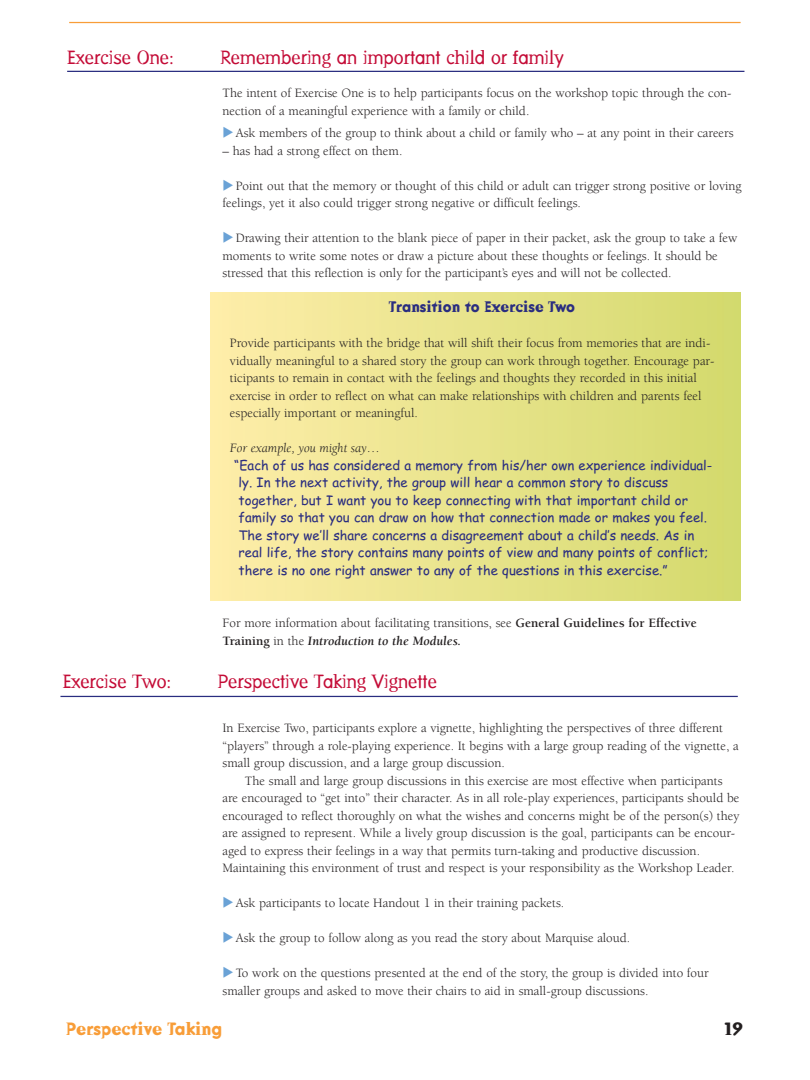
<style>
.page{position:relative;width:810px;height:1080px;background:#fff}
.page>*{position:absolute;margin:0;border:0;box-sizing:border-box;transform-origin:0 0}
.t1{font:18.75px "Dead History Roman";color:#c40c37}
.t2{font:700 17.5px "Dead History";color:#f89d38}
.t3{font:700 17.5px "Dead History";color:#231f20}
.t4{font:700 15px "Dead History";color:#2a2d80}
.t5{font:13.12px/17.5px "Berkeley";color:#231f20}
.t6{font:13.12px/17.5px "Comic Sans MS";color:#2a2d80}
.t7{font:italic 13.12px "Berkeley";color:#231f20}
.s1{font-weight:700}
.s2{font-weight:700;font-style:italic}
</style>
<div class="page">
<div style="left:211px;top:293px;width:530px;height:308px;background:linear-gradient(to right,#feeeaa,#d3d96d)"></div>
<hr style="left:69px;top:22px;width:672px;height:1px;background:#f89d38">
<hr style="left:67px;top:71px;width:677px;height:1px;background:#2a2d80">
<hr style="left:60px;top:696px;width:678px;height:1px;background:#2a2d80">
<h1 class="t1" style="left:67px;top:46px;width:109px">Exercise One:</h1>
<h1 class="t1" style="left:221px;top:46px;width:344px">Remembering an important child or family</h1>
<p class="t5" style="left:222px;top:85px;width:511px">The intent of Exercise One is to help participants focus on the workshop topic through the con&shy;nection of a meaningful experience with a family or child.</p>
<p class="t5" style="left:236px;top:125px;width:500px">Ask members of the group to think about a child or family who – at any point in their careers</p>
<p class="t5" style="left:222px;top:143px;width:181px">– has had a strong effect on them.</p>
<p class="t5" style="left:222px;top:178px;width:521px;text-indent:13px">Point out that the memory or thought of this child or adult can trigger strong positive or loving feelings, yet it also could trigger strong negative or difficult feelings.</p>
<p class="t5" style="left:222px;top:230px;width:516px;text-indent:13px">Drawing their attention to the blank piece of paper in their packet, ask the group to take a few moments to write some notes or draw a picture about these thoughts or feelings. It should be stressed that this reflection is only for the participant’s eyes and will not be collected.</p>
<p class="t4" style="left:389px;top:298px;width:187px">Transition to Exercise Two</p>
<p class="t5" style="left:230px;top:335px;width:486px">Provide participants with the bridge that will shift their focus from memories that are indi&shy;vidually meaningful to a shared story the group can work through together. Encourage par&shy;ticipants to remain in contact with the feelings and thoughts they recorded in this initial exercise in order to reflect on what can make relationships with children and parents feel especially important or meaningful.</p>
<p class="t7" style="left:230px;top:443px;width:152px">For example, you might say…</p>
<p class="t6" style="left:239px;top:456px;width:475px;text-indent:-4px">“Each of us has considered a memory from his/her own experience individual&shy;ly. In the next activity, the group will hear a common story to discuss together, but I want you to keep connecting with that important child or family so that you can draw on how that connection made or makes you feel.<br>The story we’ll share concerns a disagreement about a child’s needs. As in real life, the story contains many points of view and many points of conflict; there is no one right answer to any of the questions in this exercise.”</p>
<p class="t5" style="left:222px;top:615px;width:476px">For more information about facilitating transitions, see <span class="s1">General Guidelines for Effective<br>Training</span> in the <span class="s2">Introduction to the Modules.</span></p>
<h1 class="t1" style="left:63px;top:671px;width:111px">Exercise Two:</h1>
<h1 class="t1" style="left:218px;top:671px;width:220px">Perspective Taking Vignette</h1>
<p class="t5" style="left:222px;top:720px;width:518px">In Exercise Two, participants explore a vignette, highlighting the perspectives of three different “players” through a role-playing experience. It begins with a large group reading of the vignette, a small group discussion, and a large group discussion.</p>
<p class="t5" style="left:222px;top:773px;width:519px;text-indent:23px">The small and large group discussions in this exercise are most effective when participants are encouraged to “get into” their character. As in all role-play experiences, participants should be encouraged to reflect thoroughly on what the wishes and concerns might be of the person(s) they are assigned to represent. While a lively group discussion is the goal, participants can be encour&shy;aged to express their feelings in a way that permits turn-taking and productive discussion.<br>Maintaining this environment of trust and respect is your responsibility as the Workshop Leader.</p>
<p class="t5" style="left:236px;top:895px;width:330px">Ask participants to locate Handout 1 in their training packets.</p>
<p class="t5" style="left:236px;top:930px;width:396px">Ask the group to follow along as you read the story about Marquise aloud.</p>
<p class="t5" style="left:222px;top:965px;width:488px;text-indent:13px">To work on the questions presented at the end of the story, the group is divided into four smaller groups and asked to move their chairs to aid in small-group discussions.</p>
<h2 class="t2" style="left:66px;top:1019px;width:158px">Perspective Taking</h2>
<h2 class="t3" style="left:725px;top:1019px;width:20px">19</h2>
</div>
